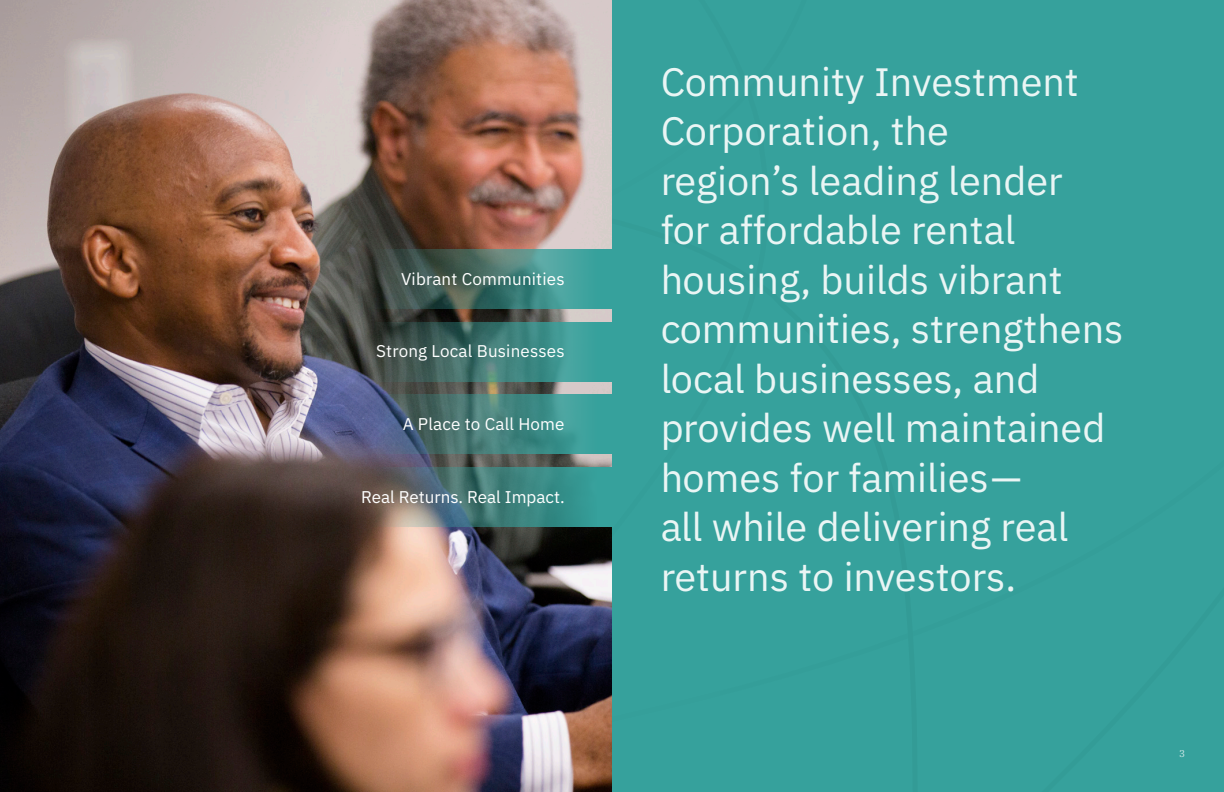
<style>
.page{position:relative;width:1224px;height:792px;background:#fff}
.page>*{position:absolute;margin:0;border:0;box-sizing:border-box;transform-origin:0 0}
.t1{font:39.6px/49.5px "IBM Plex Sans";color:#fff}
.t2{font:17px "IBM Plex Sans";letter-spacing:.01em;color:#fff}
.t3{font:10px "IBM Plex Serif";color:#fff}
</style>
<div class="page">
<div style="left:612px;top:0;width:612px;height:792px;background:#36a19c"></div>
<img style="left:0;top:0;width:612px;height:792px">
<svg style="left:371px;top:249px;width:241px;height:59px;background:#42746d"></svg>
<svg style="left:371px;top:322px;width:241px;height:59px;background:#3d7671"></svg>
<svg style="left:371px;top:395px;width:241px;height:59px;background:#447e80"></svg>
<svg style="left:371px;top:468px;width:241px;height:59px;background:#4d7f7d"></svg>
<svg style="left:0;top:0;width:365px;height:273px;background:#ac9185"></svg>
<p class="t2" style="left:401px;top:266px;width:165px">Vibrant Communities</p>
<p class="t2" style="left:376px;top:338px;width:190px">Strong Local Businesses</p>
<p class="t2" style="left:403px;top:411px;width:163px">A Place to Call Home</p>
<p class="t2" style="left:361px;top:484px;width:205px">Real Returns. Real Impact.</p>
<p class="t1" style="left:660px;top:54px;width:465px">Community Investment<br>Corporation, the<br>region’s leading lender<br>for affordable rental housing, builds vibrant communities, strengthens local businesses, and provides well maintained homes for families—<br>all while delivering real returns to investors.</p>
<p class="t3" style="left:1179px;top:746px;width:7px">3</p>
</div>
